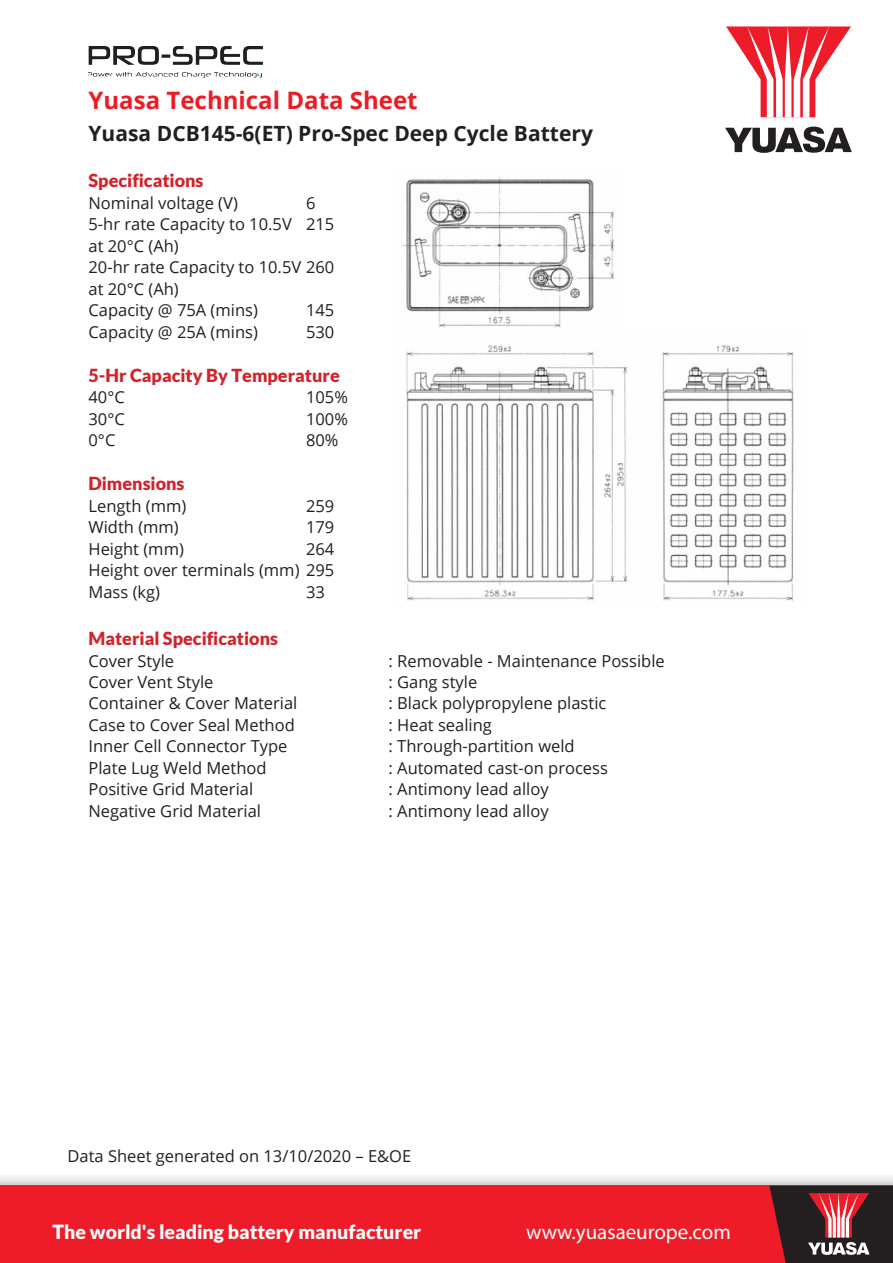
<style>
.page{position:relative;width:893px;height:1263px;background:#fff}
.page>*{position:absolute;margin:0;border:0;box-sizing:border-box;transform-origin:0 0}
.t1{font:700 24px "Open Sans";color:#ed1c24}
.t2{font:700 21px "Open Sans";color:#231f20}
.t3{font:21px "Helvetica LT Std";color:#fff}
.t4{font:900 19.5px "Lato";color:#fff}
.t5{font:900 18px "Lato";color:#d2232a}
.t6{font:16.5px/21.5px "Open Sans";color:#231f20}
</style>
<div class="page">
<svg style="left:725px;top:127px;width:127px;height:26px"></svg>
<svg style="left:726px;top:26px;width:125px;height:91px"></svg>
<svg style="left:0;top:1176px;width:893px;height:10px"></svg>
<div style="left:0;top:1186px;width:893px;height:77px;background:#ee1b29"></div>
<svg style="left:769px;top:1185px;width:124px;height:78px"></svg>
<img style="left:88px;top:46px;width:175px;height:32px">
<img style="left:402px;top:177px;width:392px;height:424px">
<h1 class="t1" style="left:88px;top:91px;width:331px">Yuasa Technical Data Sheet</h1>
<p class="t2" style="left:88px;top:125px;width:506px">Yuasa DCB145-6(ET) Pro-Spec Deep Cycle Battery</p>
<p class="t5" style="left:88px;top:173px;width:117px">Specifications</p>
<p class="t6" style="left:88px;top:194px;width:151px">Nominal voltage (V)</p>
<p class="t6" style="left:306px;top:194px;width:11px">6</p>
<p class="t6" style="left:88px;top:215px;width:205px">5-hr rate Capacity to 10.5V at 20°C (Ah)</p>
<p class="t6" style="left:306px;top:215px;width:30px">215</p>
<p class="t6" style="left:88px;top:258px;width:247px">20-hr rate Capacity to 10.5V 260 at 20°C (Ah)<br>Capacity @ 75A (mins)</p>
<p class="t6" style="left:306px;top:301px;width:30px">145</p>
<p class="t6" style="left:88px;top:323px;width:171px">Capacity @ 25A (mins)</p>
<p class="t6" style="left:306px;top:323px;width:30px">530</p>
<p class="t5" style="left:88px;top:367px;width:253px">5-Hr Capacity By Temperature</p>
<p class="t6" style="left:88px;top:388px;width:38px">40°C</p>
<p class="t6" style="left:306px;top:388px;width:43px">105%</p>
<p class="t6" style="left:88px;top:410px;width:38px">30°C</p>
<p class="t6" style="left:306px;top:410px;width:43px">100%</p>
<p class="t6" style="left:88px;top:431px;width:28px">0°C</p>
<p class="t6" style="left:306px;top:431px;width:34px">80%</p>
<p class="t5" style="left:88px;top:476px;width:98px">Dimensions</p>
<p class="t6" style="left:88px;top:497px;width:99px">Length (mm)</p>
<p class="t6" style="left:306px;top:497px;width:30px">259</p>
<p class="t6" style="left:88px;top:518px;width:92px">Width (mm)</p>
<p class="t6" style="left:306px;top:518px;width:30px">179</p>
<p class="t6" style="left:88px;top:539px;width:97px">Height (mm)</p>
<p class="t6" style="left:88px;top:539px;width:247px;text-align:justify;text-indent:218px">264<br>Height over terminals (mm) 295<br>Mass (kg)</p>
<p class="t6" style="left:306px;top:582px;width:20px">33</p>
<p class="t5" style="left:88px;top:630px;width:191px">Material Specifications</p>
<p class="t6" style="left:88px;top:651px;width:87px">Cover Style</p>
<p class="t6" style="left:388px;top:651px;width:278px">: Removable - Maintenance Possible</p>
<p class="t6" style="left:88px;top:673px;width:127px">Cover Vent Style</p>
<p class="t6" style="left:388px;top:673px;width:90px">: Gang style</p>
<p class="t6" style="left:88px;top:694px;width:210px">Container &amp; Cover Material</p>
<p class="t6" style="left:388px;top:694px;width:219px">: Black polypropylene plastic</p>
<p class="t6" style="left:88px;top:716px;width:208px">Case to Cover Seal Method</p>
<p class="t6" style="left:388px;top:716px;width:105px">: Heat sealing</p>
<p class="t6" style="left:88px;top:737px;width:201px">Inner Cell Connector Type</p>
<p class="t6" style="left:388px;top:737px;width:188px">: Through-partition weld</p>
<p class="t6" style="left:88px;top:759px;width:180px">Plate Lug Weld Method</p>
<p class="t6" style="left:388px;top:759px;width:221px">: Automated cast-on process</p>
<p class="t6" style="left:88px;top:780px;width:166px">Positive Grid Material</p>
<p class="t6" style="left:388px;top:780px;width:162px">: Antimony lead alloy</p>
<p class="t6" style="left:88px;top:802px;width:174px">Negative Grid Material</p>
<p class="t6" style="left:388px;top:802px;width:162px">: Antimony lead alloy</p>
<p class="t6" style="left:68px;top:1147px;width:345px">Data Sheet generated on 13/10/2020 E&amp;OE</p>
<p class="t4" style="left:52px;top:1223px;width:370px">The world's leading battery manufacturer</p>
<p class="t3" style="left:526px;top:1219px;width:206px">www.yuasaeurope.com</p>
</div>
